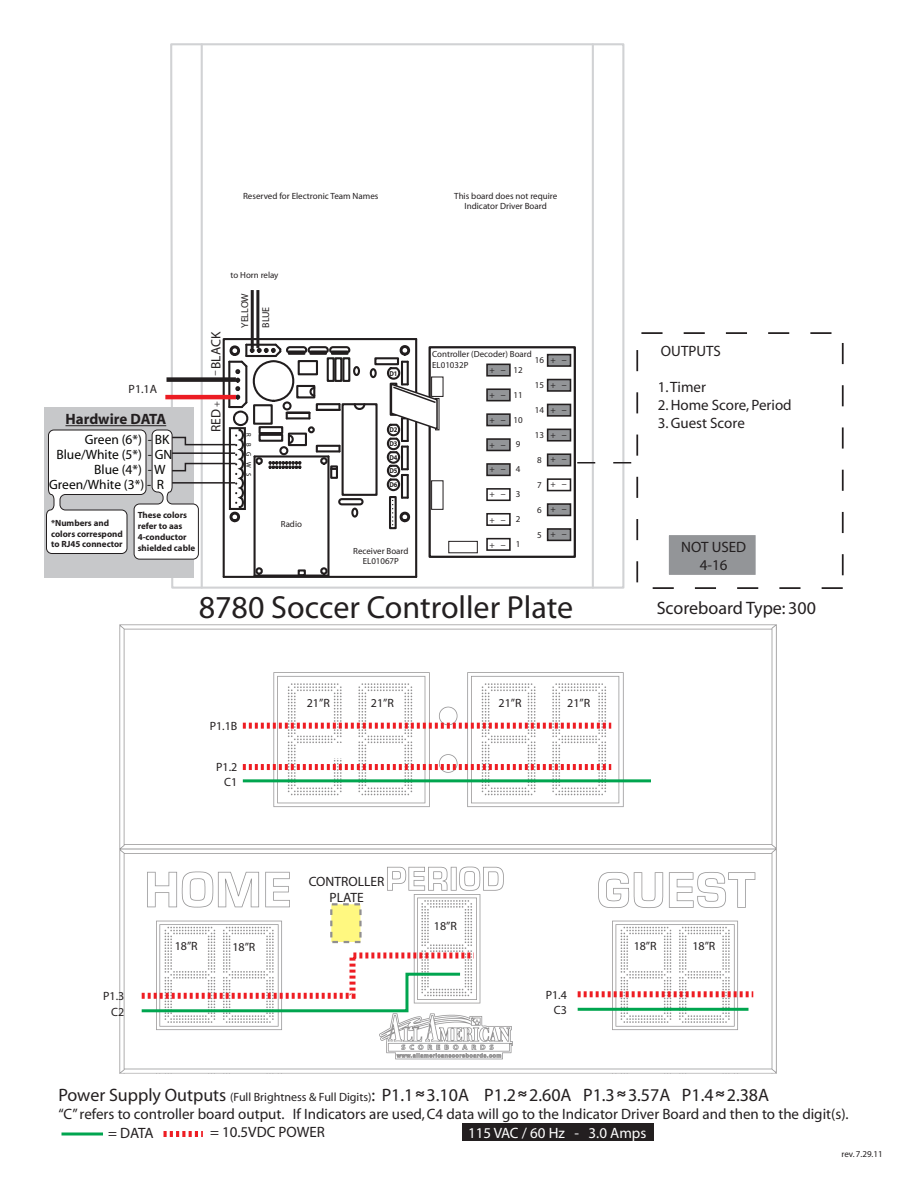
<style>
.page{position:relative;width:918px;height:1188px;background:#fff}
.page>*{position:absolute;margin:0;border:0;box-sizing:border-box;transform-origin:0 0}
.t1{font:32.1px "Myriad";color:#231f20}
.t2{font:18px "Myriad";color:#231f20}
.t3{font:15px/18px "Myriad";color:#231f20;text-align:center}
.t4{font:15px "Myriad";color:#fff}
.t5{font:700 15px "Myriad";color:#231f20}
.t6{font:13.5px "Myriad";color:#050504}
.t7{font:13.5px/16.2px "Myriad";color:#231f20;text-align:center}
.t8{font:12px/15.8px "Myriad";color:#231f20;text-align:right}
.t9{font:10.05px/21.1px "Myriad";color:#231f20}
.t10{font:9.6px "Myriad";color:#231f20}
.t11{font:9.6px "Myriad";color:#231f20;scale:2 1}
.t12{font:9px/10.8px "Myriad";color:#231f20;text-align:center}
.t13{font:700 9px/10.8px "Myriad";color:#231f20}
.t14{font:8.85px/10.6px "Myriad";color:#231f20}
.t15{font:700 7.05px/13.8px "Myriad";color:#211e1e;text-align:justify;scale:.92 1}
.t16{font:6.75px "Myriad";color:#050504}
.s1{font-size:12px}
.s2{font-family:"Tahoma";font-size:21px}
</style>
<div class="page">
<img style="left:119px;top:624px;width:658px;height:450px">
<div style="left:327px;top:743px;width:25px;height:14px;background:#fff"></div>
<svg style="left:170px;top:43px;width:455px;height:546px"></svg>
<hr style="left:592px;top:44px;width:2px;height:544px;background:#d1d2d4">
<hr style="left:201px;top:44px;width:2px;height:544px;background:#d1d2d4">
<svg style="left:577px;top:462px;width:55px;height:1px"></svg>
<div style="left:429px;top:346px;width:147px;height:212px;border:2px solid #211d1e"></div>
<div style="left:448px;top:541px;width:30px;height:12px;border:1px solid #231f20"></div>
<div style="left:547px;top:503px;width:24px;height:13px;background:#939598;border:2px solid #231f20"></div>
<div style="left:547px;top:478px;width:24px;height:13px;border:2px solid #231f20"></div>
<div style="left:547px;top:453px;width:24px;height:13px;background:#939598;border:2px solid #231f20"></div>
<div style="left:547px;top:429px;width:24px;height:13px;background:#939598;border:2px solid #231f20"></div>
<div style="left:547px;top:404px;width:24px;height:13px;background:#939598;border:2px solid #231f20"></div>
<div style="left:547px;top:379px;width:24px;height:13px;background:#939598;border:2px solid #231f20"></div>
<div style="left:547px;top:354px;width:24px;height:13px;background:#939598;border:2px solid #231f20"></div>
<div style="left:547px;top:528px;width:24px;height:13px;background:#939598;border:2px solid #231f20"></div>
<div style="left:486px;top:513px;width:25px;height:13px;border:2px solid #231f20"></div>
<div style="left:486px;top:488px;width:25px;height:13px;border:2px solid #231f20"></div>
<div style="left:486px;top:463px;width:25px;height:13px;background:#939598;border:2px solid #231f20"></div>
<div style="left:486px;top:438px;width:25px;height:13px;background:#939598;border:2px solid #231f20"></div>
<div style="left:486px;top:413px;width:25px;height:13px;background:#939598;border:2px solid #231f20"></div>
<div style="left:486px;top:388px;width:25px;height:13px;background:#939598;border:2px solid #231f20"></div>
<div style="left:486px;top:364px;width:25px;height:13px;background:#939598;border:2px solid #231f20"></div>
<svg style="left:386px;top:344px;width:53px;height:181px"></svg>
<div style="left:636px;top:332px;width:208px;height:257px;border:2px dashed #231f20"></div>
<div style="left:667px;top:534px;width:90px;height:42px;background:#939598;border:2px solid #fff"></div>
<hr style="left:256px;top:290px;width:3px;height:58px;background:#231f20">
<hr style="left:251px;top:290px;width:3px;height:58px;background:#231f20">
<svg style="left:62px;top:1132px;width:41px;height:4px"></svg>
<svg style="left:164px;top:1131px;width:39px;height:6px"></svg>
<svg style="left:136px;top:950px;width:344px;height:64px"></svg>
<svg style="left:243px;top:723px;width:368px;height:6px"></svg>
<hr style="left:243px;top:779px;width:408px;height:3px;background:#00a54f">
<svg style="left:243px;top:764px;width:368px;height:6px"></svg>
<div style="left:462px;top:1124px;width:192px;height:18px;background:#231f20"></div>
<svg style="left:578px;top:991px;width:175px;height:6px"></svg>
<hr style="left:578px;top:1008px;width:171px;height:3px;background:#00a54f">
<svg style="left:330px;top:903px;width:32px;height:40px"></svg>
<div style="left:45px;top:408px;width:149px;height:170px;background:#c7c8ca"></div>
<svg style="left:46px;top:342px;width:321px;height:218px"></svg>
<p class="t12" style="left:243px;top:191px;width:137px">Reserved for Electronic Team Names</p>
<p class="t12" style="left:454px;top:191px;width:105px">This board does not require<br>Indicator Driver Board</p>
<p class="t14" style="left:231px;top:270px;width:49px">to Horn relay</p>
<p class="t9" style="left:235px;top:328px;width:36px;rotate:-90deg">YELLOW<br>BLUE</p>
<p class="t8" style="left:129px;top:382px;width:30px">P1.1A</p>
<p class="t5" style="left:65px;top:411px;width:102px">Hardwire DATA</p>
<p class="t6" style="left:85px;top:432px;width:86px">Green (6*) - BK</p>
<p class="t6" style="left:56px;top:448px;width:117px">Blue/White (5*) - GN</p>
<p class="t6" style="left:94px;top:463px;width:73px">Blue (4*) - W</p>
<p class="t6" style="left:49px;top:478px;width:116px">Green/White (3*) - R</p>
<p class="t13" style="left:51px;top:518px;width:73px">*Numbers and colors correspond to RJ45 connector</p>
<p class="t13" style="left:138px;top:510px;width:59px">These colors refer to aas<br>4-conductor shielded cable</p>
<p class="t7" style="left:208px;top:369px;width:39px;rotate:-90deg">BLACK</p>
<p class="t11" style="left:210px;top:376px;width:4px;rotate:-90deg">-</p>
<p class="t7" style="left:208px;top:432px;width:24px;rotate:-90deg">RED</p>
<p class="t10" style="left:212px;top:407px;width:7px;rotate:-90deg">+</p>
<p class="t16" style="left:252px;top:433px;width:44px;rotate:90deg">R B G W S</p>
<p class="t14" style="left:281px;top:519px;width:23px">Radio</p>
<p class="t15" style="left:389px;top:367px;width:10px">D1</p>
<p class="t15" style="left:389px;top:423px;width:10px">D2</p>
<p class="t15" style="left:389px;top:437px;width:10px">D3<br>D4<br>D5<br>D6</p>
<p class="t14" style="left:353px;top:546px;width:57px;text-align:center">Receiver Board<br>EL01067P</p>
<p class="t14" style="left:432px;top:349px;width:101px">Controller (Decoder) Board<br>EL01032P</p>
<p class="t12" style="left:535px;top:355px;width:11px">16</p>
<p class="t12" style="left:551px;top:355px;width:18px">+ -</p>
<p class="t12" style="left:551px;top:380px;width:18px">+ -</p>
<p class="t12" style="left:551px;top:405px;width:18px">+ -</p>
<p class="t12" style="left:551px;top:430px;width:18px">+ -</p>
<p class="t12" style="left:551px;top:454px;width:18px">+ -</p>
<p class="t12" style="left:551px;top:479px;width:18px">+ -</p>
<p class="t12" style="left:551px;top:504px;width:18px">+ -</p>
<p class="t12" style="left:551px;top:529px;width:18px">+ -</p>
<p class="t12" style="left:514px;top:365px;width:11px">12</p>
<p class="t12" style="left:490px;top:365px;width:18px">+ -</p>
<p class="t12" style="left:490px;top:390px;width:18px">+ -</p>
<p class="t12" style="left:490px;top:415px;width:18px">+ -</p>
<p class="t12" style="left:490px;top:440px;width:18px">+ -</p>
<p class="t12" style="left:490px;top:464px;width:18px">+ -</p>
<p class="t12" style="left:490px;top:489px;width:18px">+ -</p>
<p class="t12" style="left:490px;top:515px;width:18px">+ -</p>
<p class="t12" style="left:490px;top:540px;width:18px">+ -</p>
<p class="t12" style="left:535px;top:380px;width:11px">15</p>
<p class="t12" style="left:514px;top:390px;width:11px">11</p>
<p class="t12" style="left:535px;top:405px;width:11px">14</p>
<p class="t12" style="left:514px;top:414px;width:11px">10</p>
<p class="t12" style="left:535px;top:430px;width:11px">13</p>
<p class="t12" style="left:516px;top:439px;width:6px">9</p>
<p class="t12" style="left:537px;top:455px;width:6px">8</p>
<p class="t12" style="left:516px;top:464px;width:6px">4</p>
<p class="t12" style="left:537px;top:480px;width:6px">7</p>
<p class="t12" style="left:516px;top:489px;width:6px">3</p>
<p class="t12" style="left:537px;top:505px;width:6px">6</p>
<p class="t12" style="left:516px;top:514px;width:6px">2</p>
<p class="t12" style="left:537px;top:530px;width:6px">5</p>
<p class="t12" style="left:516px;top:539px;width:6px">1</p>
<h1 class="t1" style="left:199px;top:591px;width:376px">8780 Soccer Controller Plate</h1>
<p class="t8" style="left:210px;top:719px;width:29px">P1.1B</p>
<p class="t8" style="left:216px;top:761px;width:23px;line-height:14.7px">P1.2<br>C1</p>
<p class="t8" style="left:307px;top:696px;width:25px">21”R</p>
<p class="t8" style="left:371px;top:696px;width:25px">21”R</p>
<p class="t8" style="left:499px;top:696px;width:25px">21”R</p>
<p class="t8" style="left:567px;top:696px;width:25px">21”R</p>
<p class="t7" style="left:309px;top:874px;width:77px">CONTROLLER<br>PLATE</p>
<p class="t8" style="left:434px;top:919px;width:25px">18”R</p>
<p class="t3" style="left:661px;top:343px;width:61px">OUTPUTS</p>
<p class="t3" style="left:658px;top:379px;width:50px">1. Timer</p>
<p class="t3" style="left:658px;top:397px;width:135px">2. Home Score, Period</p>
<p class="t3" style="left:658px;top:415px;width:89px">3. Guest Score</p>
<p class="t3" style="left:681px;top:538px;width:66px">NOT USED<br>4-16</p>
<p class="t2" style="left:657px;top:599px;width:161px">Scoreboard Type: 300</p>
<p class="t8" style="left:103px;top:989px;width:23px">P1.3<br>C2</p>
<p class="t8" style="left:175px;top:939px;width:25px">18”R</p>
<p class="t8" style="left:232px;top:940px;width:25px">18”R</p>
<p class="t8" style="left:634px;top:939px;width:25px">18”R</p>
<p class="t8" style="left:692px;top:938px;width:25px">18”R</p>
<p class="t8" style="left:546px;top:987px;width:23px">P1.4<br>C3</p>
<p class="t2" style="left:58px;top:1086px;width:712px">Power Supply Outputs <span class="s1">(Full Brightness &amp; Full Digits)</span>: P1.1 <span class="s2">͌</span>3.10A P1.2 <span class="s2">͌</span>2.60A P1.3 <span class="s2">͌</span>3.57A P1.4 <span class="s2">͌</span>2.38A</p>
<p class="t3" style="left:58px;top:1105px;width:792px">“C” refers to controller board output. If Indicators are used, C4 data will go to the Indicator Driver Board and then to the digit(s).</p>
<p class="t3" style="left:108px;top:1124px;width:47px">= DATA</p>
<p class="t3" style="left:210px;top:1124px;width:117px">= 10.5VDC POWER</p>
<p class="t4" style="left:468px;top:1125px;width:180px">115 VAC / 60 Hz - 3.0 Amps</p>
<p class="t12" style="left:842px;top:1148px;width:43px">rev. 7.29.11</p>
</div>
